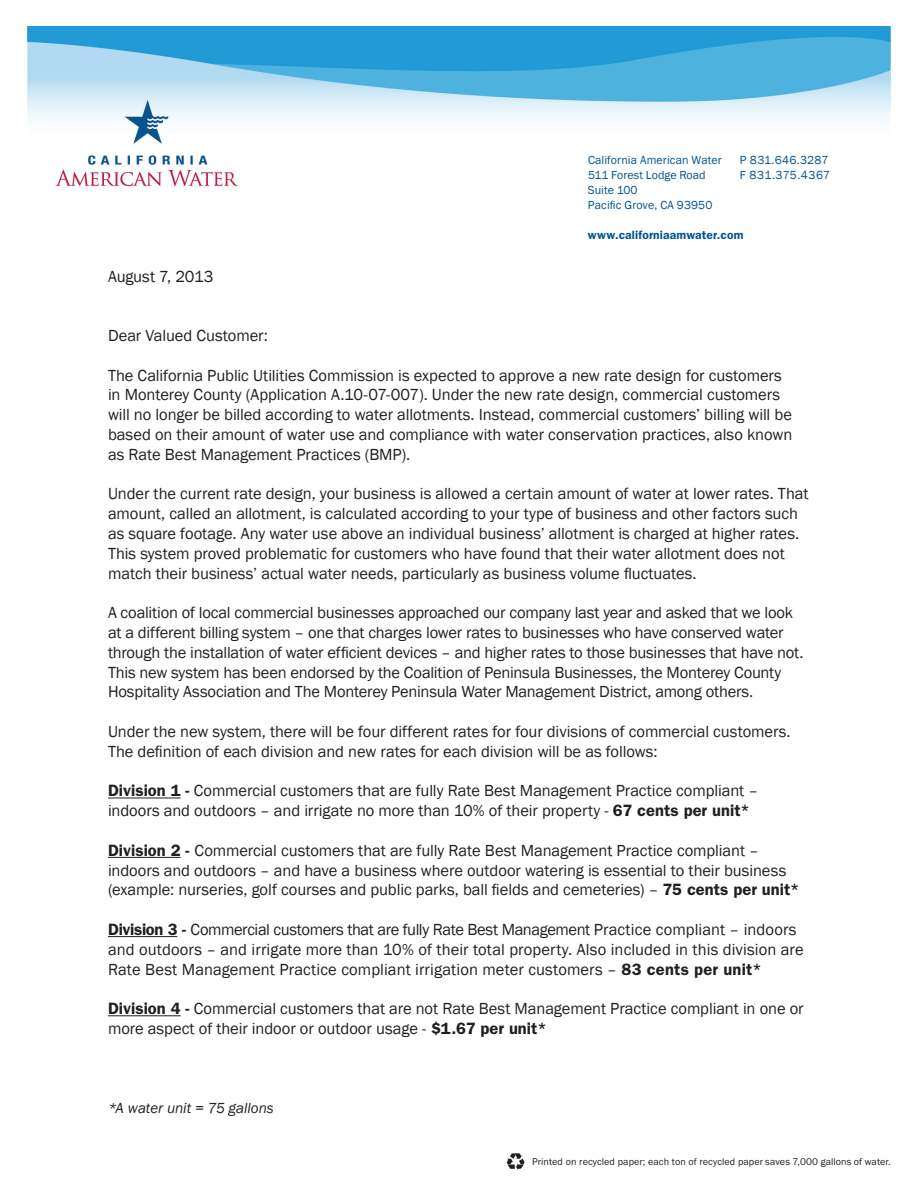
<style>
.page{position:relative;width:918px;height:1188px;background:#fff}
.page>*{position:absolute;margin:0;border:0;box-sizing:border-box;transform-origin:0 0}
.t1{font:16.5px/19.8px "Franklin Gothic";letter-spacing:-.005em;color:#231f20}
.t2{font:italic 15px "Franklin Gothic";color:#231f20}
.t3{font:12px/15px "Franklin Gothic";letter-spacing:.005em;color:#005594}
.t4{font:600 12px "ITC Franklin Gothic Std";letter-spacing:.015em;color:#005594}
.t5{font:10.2px "Franklin Gothic";letter-spacing:.005em;color:#231f20}
.s1{font-family:"ITC Franklin Gothic Std";font-weight:600}
</style>
<div class="page">
<img style="left:27px;top:26px;width:864px;height:161px">
<hr style="left:108px;top:798px;width:73px;height:1px;background:#231f20">
<hr style="left:108px;top:857px;width:73px;height:1px;background:#231f20">
<hr style="left:108px;top:936px;width:69px;height:1px;background:#231f20">
<hr style="left:108px;top:1015px;width:73px;height:1px;background:#231f20">
<svg style="left:507px;top:1153px;width:17px;height:17px"></svg>
<p class="t1" style="left:108px;top:266px;width:107px">August 7, 2013</p>
<p class="t3" style="left:588px;top:153px;width:135px">California American Water</p>
<p class="t3" style="left:740px;top:153px;width:90px">P 831.646.3287</p>
<p class="t3" style="left:588px;top:168px;width:119px">511 Forest Lodge Road</p>
<p class="t3" style="left:740px;top:168px;width:92px">F 831.375.4367</p>
<p class="t3" style="left:588px;top:183px;width:126px">Suite 100<br>Pacific Grove, CA 93950</p>
<p class="t4" style="left:588px;top:228px;width:157px">www.californiaamwater.com</p>
<p class="t1" style="left:108px;top:326px;width:161px">Dear Valued Customer:</p>
<p class="t1" style="left:108px;top:365px;width:686px">The California Public Utilities Commission is expected to approve a new rate design for customers in Monterey County (Application A.10-07-007). Under the new rate design, commercial customers will no longer be billed according to water allotments. Instead, commercial customers’ billing will be based on their amount of water use and compliance with water conservation practices, also known as Rate Best Management Practices (BMP).</p>
<p class="t1" style="left:108px;top:484px;width:702px">Under the current rate design, your business is allowed a certain amount of water at lower rates. That amount, called an allotment, is calculated according to your type of business and other factors such as square footage. Any water use above an individual business’ allotment is charged at higher rates.<br>This system proved problematic for customers who have found that their water allotment does not match their business’ actual water needs, particularly as business volume fluctuates.</p>
<p class="t1" style="left:108px;top:603px;width:697px">A coalition of local commercial businesses approached our company last year and asked that we look at a different billing system – one that charges lower rates to businesses who have conserved water through the installation of water efficient devices – and higher rates to those businesses that have not.<br>This new system has been endorsed by the Coalition of Peninsula Businesses, the Monterey County Hospitality Association and The Monterey Peninsula Water Management District, among others.</p>
<p class="t1" style="left:108px;top:722px;width:684px">Under the new system, there will be four different rates for four divisions of commercial customers.<br>The definition of each division and new rates for each division will be as follows:</p>
<p class="t1" style="left:108px;top:781px;width:652px"><span class="s1">Division 1 -</span> Commercial customers that are fully Rate Best Management Practice compliant – indoors and outdoors – and irrigate no more than 10% of their property - <span class="s1">67 cents per unit*</span></p>
<p class="t1" style="left:108px;top:841px;width:693px"><span class="s1">Division 2 -</span> Commercial customers that are fully Rate Best Management Practice compliant – indoors and outdoors – and have a business where outdoor watering is essential to their business (example: nurseries, golf courses and public parks, ball fields and cemeteries) – <span class="s1">75 cents per unit*</span></p>
<p class="t1" style="left:108px;top:920px;width:697px"><span class="s1">Division 3 -</span> Commercial customers that are fully Rate Best Management Practice compliant – indoors and outdoors – and irrigate more than 10% of their total property. Also included in this division are<br>Rate Best Management Practice compliant irrigation meter customers – <span class="s1">83 cents per unit*</span></p>
<p class="t1" style="left:108px;top:999px;width:697px"><span class="s1">Division 4 -</span> Commercial customers that are not Rate Best Management Practice compliant in one or more aspect of their indoor or outdoor usage - <span class="s1">$1.67 per unit*</span></p>
<p class="t2" style="left:108px;top:1099px;width:167px">*A water unit = 75 gallons</p>
<p class="t5" style="left:532px;top:1155px;width:360px">Printed on recycled paper; each ton of recycled paper saves 7,000 gallons of water.</p>
</div>
